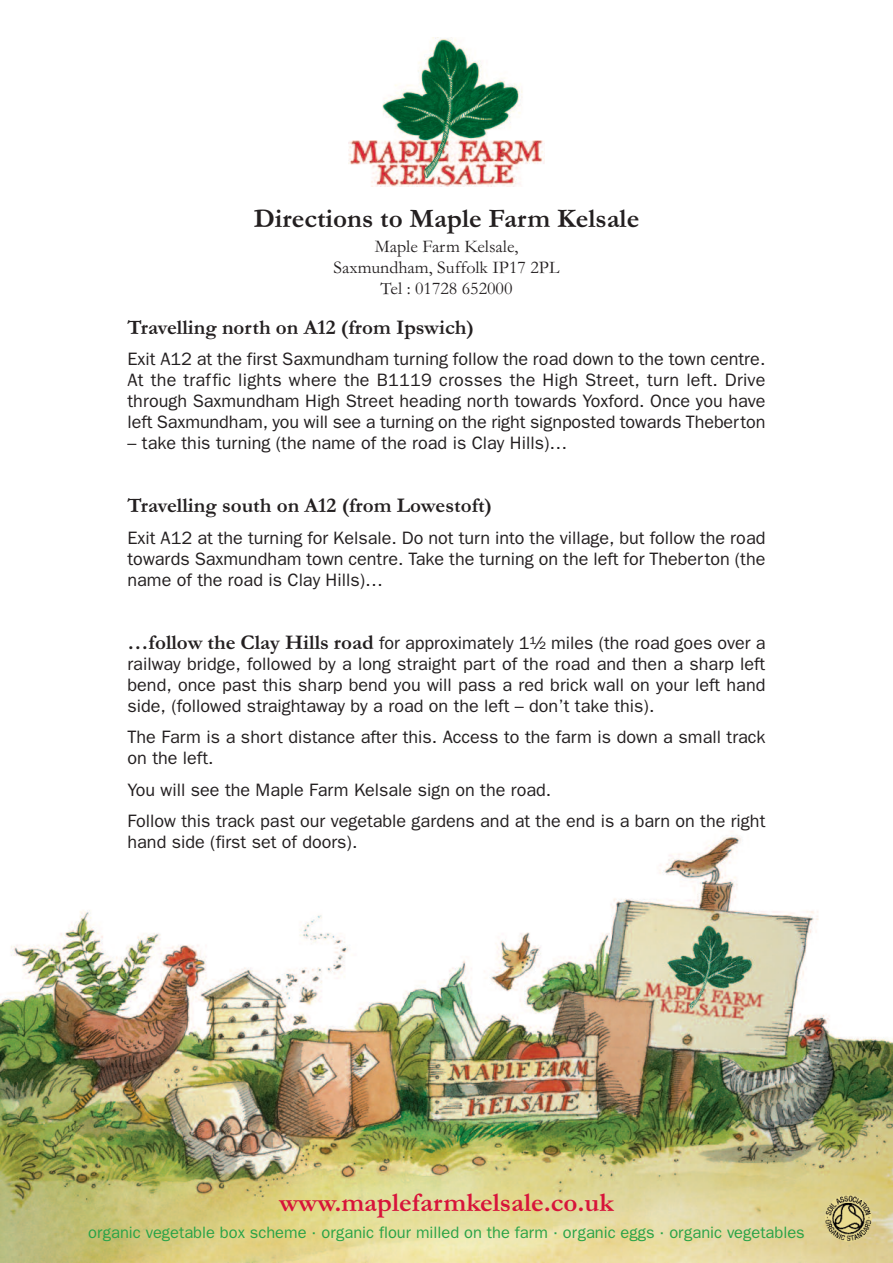
<style>
.page{position:relative;width:893px;height:1263px;background:#fff}
.page>*{position:absolute;margin:0;border:0;box-sizing:border-box;transform-origin:0 0}
.t1{font:700 27px "Garamond";color:#231f20}
.t2{font:700 27px "Garamond";color:#d7143a}
.t3{font:700 21px "Garamond";color:#231f20}
.t4{font:18px/21px "Franklin Gothic";color:#231f20;text-align:justify}
.t5{font:18px/21px "Garamond";color:#231f20;text-align:center}
.t6{font:16.5px "Franklin Gothic";color:#29a347}
.s1{font-family:"Garamond";font-weight:700;font-size:21px}
</style>
<div class="page">
<img style="left:0;top:835px;width:893px;height:428px">
<img style="left:825px;top:1195px;width:47px;height:47px;border-radius:50%">
<img style="left:349px;top:37px;width:195px;height:150px">
<h1 class="t1" style="left:254px;top:202px;width:387px">Directions to Maple Farm Kelsale</h1>
<p class="t5" style="left:334px;top:235px;width:227px">Maple Farm Kelsale,<br>Saxmundham, Suffolk IP17 2PL<br>Tel : 01728 652000</p>
<p class="t3" style="left:128px;top:314px;width:348px">Travelling north on A12 (from Ipswich)</p>
<p class="t4" style="left:128px;top:348px;width:639px">Exit A12 at the first Saxmundham turning follow the road down to the town centre.<br>At the traffic lights where the B1119 crosses the High Street, turn left. Drive through Saxmundham High Street heading north towards Yoxford. Once you have left Saxmundham, you will see a turning on the right signposted towards Theberton</p>
<p class="t4" style="left:128px;top:432px;width:441px">– take this turning (the name of the road is Clay Hills)…</p>
<p class="t3" style="left:128px;top:492px;width:366px">Travelling south on A12 (from Lowestoft)</p>
<p class="t4" style="left:128px;top:527px;width:639px">Exit A12 at the turning for Kelsale. Do not turn into the village, but follow the road towards Saxmundham town centre. Take the turning on the left for Theberton (the name of the road is Clay Hills)…</p>
<p class="t4" style="left:128px;top:632px;width:639px"><span class="s1">…follow the Clay Hills road</span> for approximately 1½ miles (the road goes over a railway bridge, followed by a long straight part of the road and then a sharp left bend, once past this sharp bend you will pass a red brick wall on your left hand side, (followed straightaway by a road on the left – don’t take this).</p>
<p class="t4" style="left:128px;top:726px;width:639px">The Farm is a short distance after this. Access to the farm is down a small track on the left.</p>
<p class="t4" style="left:128px;top:774px;width:639px;line-height:31.5px">You will see the Maple Farm Kelsale sign on the road.<br>Follow this track past our vegetable gardens and at the end is a barn on the right</p>
<p class="t4" style="left:128px;top:831px;width:231px">hand side (first set of doors).</p>
<h1 class="t2" style="left:279px;top:1186px;width:336px">www.maplefarmkelsale.co.uk</h1>
<p class="t6" style="left:88px;top:1222px;width:718px">organic vegetable box scheme · organic flour milled on the farm · organic eggs · organic vegetables</p>
</div>
